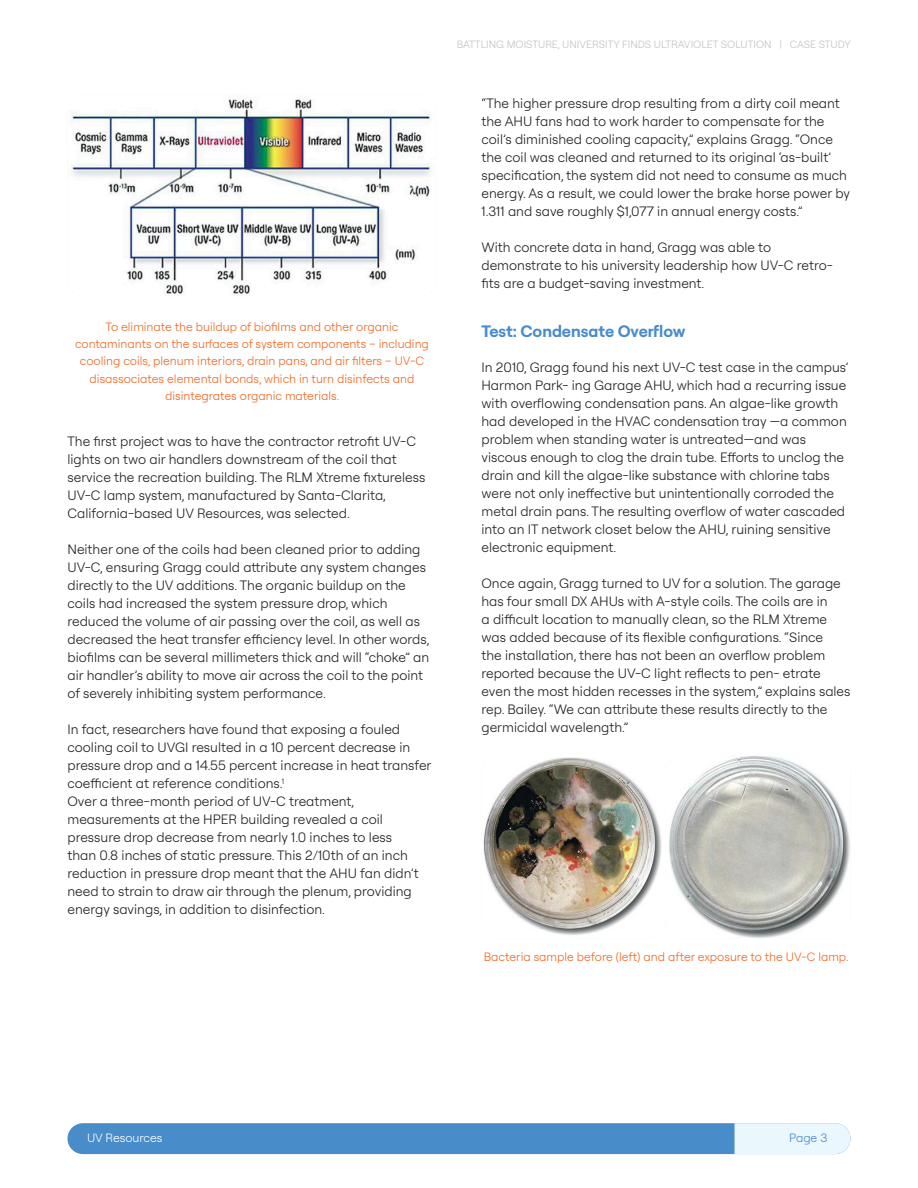
<style>
.page{position:relative;width:918px;height:1188px;background:#fff}
.page>*{position:absolute;margin:0;border:0;box-sizing:border-box;transform-origin:0 0}
.t1{font:700 16.5px "Roobert PRO";color:#488cca}
.t2{font:300 13.5px/18px "Roobert PRO";color:#231f20}
.t3{font:300 12px/17.4px "Roobert PRO";color:#f36621;text-align:center}
.t4{font:300 12px "Roobert PRO";color:#fff}
.t5{font:300 12px "Roobert PRO";color:#488cca}
.t6{font:300 10.5px "Roobert PRO";color:#c1c2c3}
</style>
<div class="page">
<div style="left:68px;top:1123px;width:783px;height:31px;background:#488cca;border-radius:15px"></div>
<div style="left:735px;top:1123px;width:115px;height:31px;background:#eaf7fd"></div>
<img style="left:70px;top:99px;width:362px;height:197px">
<img style="left:483px;top:757px;width:179px;height:178px">
<svg style="left:666px;top:754px;width:185px;height:184px"></svg>
<p class="t6" style="left:457px;top:40px;width:395px">BATTLING MOISTURE, UNIVERSITY FINDS ULTRAVIOLET SOLUTION | CASE STUDY</p>
<p class="t3" style="left:75px;top:317px;width:355px">To eliminate the buildup of biofilms and other organic contaminants on the surfaces of system components – including cooling coils, plenum interiors, drain pans, and air filters – UV-C disassociates elemental bonds, which in turn disinfects and disintegrates organic materials.</p>
<p class="t2" style="left:68px;top:432px;width:359px">The first project was to have the contractor retrofit UV-C lights on two air handlers downstream of the coil that service the recreation building. The RLM Xtreme fixtureless UV-C lamp system, manufactured by Santa-Clarita, California-based UV Resources, was selected.</p>
<p class="t2" style="left:68px;top:541px;width:363px">Neither one of the coils had been cleaned prior to adding UV-C, ensuring Gragg could attribute any system changes directly to the UV additions. The organic buildup on the coils had increased the system pressure drop, which reduced the volume of air passing over the coil, as well as decreased the heat transfer efficiency level. In other words, biofilms can be several millimeters thick and will “choke” an air handler’s ability to move air across the coil to the point of severely inhibiting system performance.</p>
<p class="t2" style="left:68px;top:720px;width:366px">In fact, researchers have found that exposing a fouled cooling coil to UVGI resulted in a 10 percent decrease in pressure drop and a 14.55 percent increase in heat transfer coefficient at reference conditions.<sup>1<br></sup>Over a three-month period of UV-C treatment, measurements at the HPER building revealed a coil pressure drop decrease from nearly 1.0 inches to less<br>than 0.8 inches of static pressure. This 2/10th of an inch reduction in pressure drop meant that the AHU fan didn’t need to strain to draw air through the plenum, providing energy savings, in addition to disinfection.</p>
<p class="t2" style="left:482px;top:94px;width:370px">“The higher pressure drop resulting from a dirty coil meant the AHU fans had to work harder to compensate for the coil’s diminished cooling capacity,” explains Gragg. “Once the coil was cleaned and returned to its original ‘as-built’ specification, the system did not need to consume as much energy. As a result, we could lower the brake horse power by 1.311 and save roughly $1,077 in annual energy costs.”</p>
<p class="t2" style="left:482px;top:239px;width:353px">With concrete data in hand, Gragg was able to demonstrate to his university leadership how UV-C retro&shy;fits are a budget-saving investment.</p>
<p class="t1" style="left:482px;top:319px;width:206px">Test: Condensate Overflow</p>
<p class="t2" style="left:482px;top:358px;width:369px">In 2010, Gragg found his next UV-C test case in the campus’ Harmon Park- ing Garage AHU, which had a recurring issue with overflowing condensation pans. An algae-like growth had developed in the HVAC condensation tray —a common problem when standing water is untreated—and was viscous enough to clog the drain tube. Efforts to unclog the drain and kill the algae-like substance with chlorine tabs were not only ineffective but unintentionally corroded the metal drain pans. The resulting overflow of water cascaded into an IT network closet below the AHU, ruining sensitive electronic equipment.</p>
<p class="t2" style="left:482px;top:574px;width:371px">Once again, Gragg turned to UV for a solution. The garage has four small DX AHUs with A-style coils. The coils are in<br>a difficult location to manually clean, so the RLM Xtreme was added because of its flexible configurations. “Since<br>the installation, there has not been an overflow problem reported because the UV-C light reflects to pen- etrate even the most hidden recesses in the system,” explains sales rep. Bailey. “We can attribute these results directly to the germicidal wavelength.”</p>
<p class="t3" style="left:484px;top:948px;width:366px">Bacteria sample before (left) and after exposure to the UV-C lamp.</p>
<p class="t4" style="left:87px;top:1132px;width:77px">UV Resources</p>
<p class="t5" style="left:789px;top:1132px;width:40px">Page 3</p>
</div>
